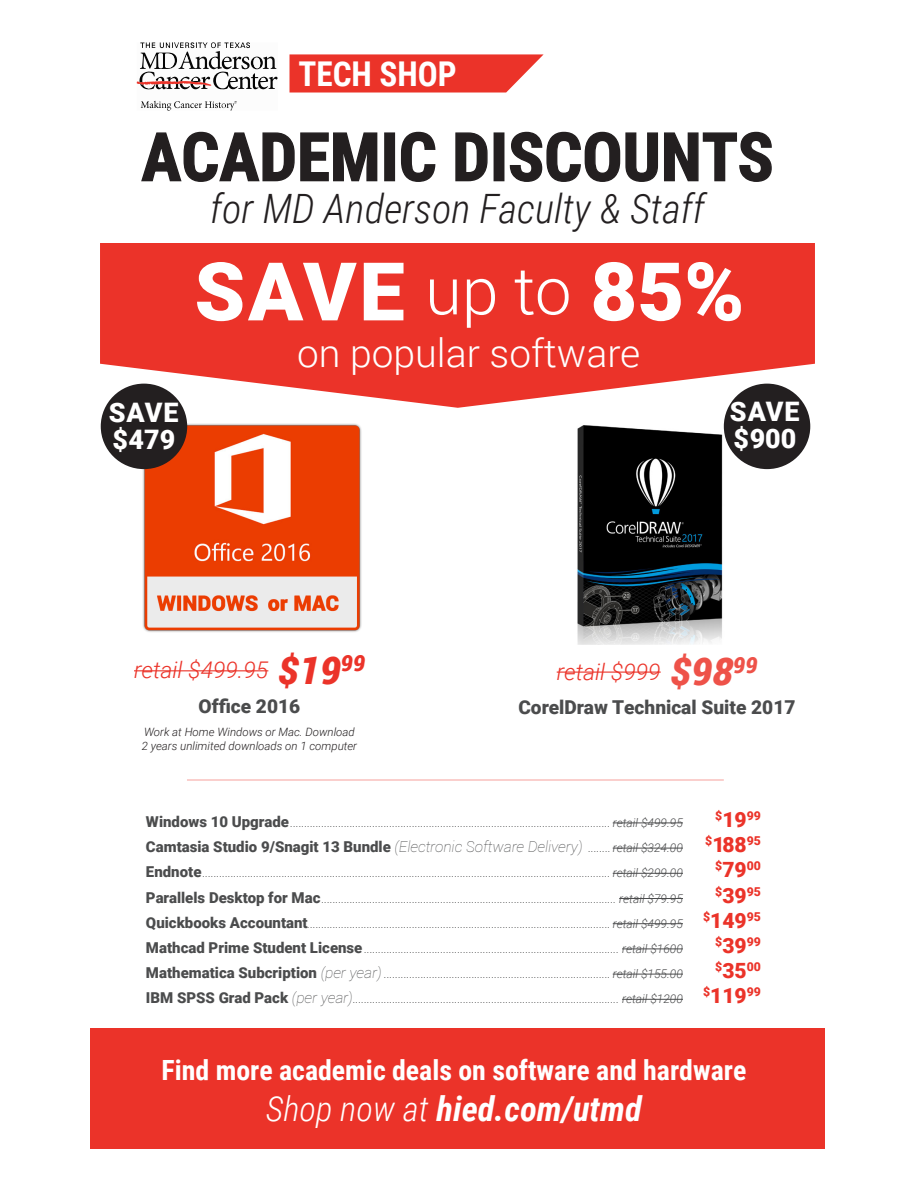
<style>
.page{position:relative;width:918px;height:1188px;background:#fff}
.page>*{position:absolute;margin:0;border:0;box-sizing:border-box;transform-origin:0 0}
.t1{font:900 81px "Roboto";letter-spacing:.015em;color:#fff}
.t2{font:700 66.9px "Roboto Condensed";color:#231f20}
.t3{font:italic 300 40.5px "Roboto Condensed";color:#231f20}
.t4{font:300 39px "Roboto";color:#fff}
.t5{font:italic 700 34.5px "Roboto Condensed";color:#fff}
.t6{font:700 34.2px "Roboto Condensed";color:#fff}
.t7{font:700 27.9px "Roboto Condensed";color:#fff}
.t8{font:900 26.85px/26.8px "Roboto";color:#fff}
.t9{font:italic 300 22.95px "Roboto";color:#eb3329}
.t10{font:900 19.2px "Roboto";color:#4b4c4d}
.t11{font:900 15px "Roboto";color:#4b4c4d}
.t12{font:900 12.3px "Roboto";color:#eb3329}
.t13{font:italic 300 12px "Roboto";color:#4b4c4d}
.t14{font:italic 300 11.55px/13.8px "Roboto";color:#231f20}
.s1{font-weight:300;font-size:66px}
.s2{font-weight:900;font-size:38.25px}
.s3{font-weight:900;font-size:38.25px;color:#ee5249}
.s4{font-weight:900;font-style:normal;font-size:15px}
.s5{font-size:21px}
.s6{font-weight:100;font-style:italic}
.s7{font-weight:300;font-style:italic;font-size:12px}
.s8{font-weight:100;font-size:15px}
.s9{font-weight:300}
</style>
<div class="page">
<div style="left:90px;top:1028px;width:735px;height:121px;background:#eb3329"></div>
<svg style="left:141px;top:131px;width:237px;height:51px"></svg>
<div style="left:384px;top:132px;width:11px;height:49px;border:1px solid #231f20"></div>
<svg style="left:400px;top:131px;width:36px;height:51px"></svg>
<svg style="left:455px;top:132px;width:33px;height:50px"></svg>
<div style="left:494px;top:132px;width:10px;height:49px;border:1px solid #231f20"></div>
<svg style="left:509px;top:131px;width:263px;height:51px"></svg>
<svg style="left:290px;top:54px;width:254px;height:39px;background:#ec463d"></svg>
<svg style="left:137px;top:42px;width:141px;height:69px"></svg>
<svg style="left:100px;top:243px;width:715px;height:165px;background:#ed4a41"></svg>
<img style="left:141px;top:413px;width:221px;height:219px">
<img style="left:577px;top:423px;width:183px;height:222px">
<hr style="left:613px;top:823px;width:70px;height:1px;background:#4b4c4d">
<hr style="left:613px;top:848px;width:70px;height:1px;background:#4b4c4d">
<hr style="left:613px;top:873px;width:70px;height:1px;background:#4b4c4d">
<hr style="left:619px;top:898px;width:64px;height:1px;background:#4b4c4d">
<hr style="left:613px;top:923px;width:70px;height:1px;background:#4b4c4d">
<hr style="left:622px;top:949px;width:61px;height:1px;background:#4b4c4d">
<hr style="left:613px;top:974px;width:70px;height:1px;background:#4b4c4d">
<hr style="left:622px;top:999px;width:61px;height:1px;background:#4b4c4d">
<div style="left:101px;top:384px;width:86px;height:85px;background:#231f20;border-radius:50%"></div>
<div style="left:724px;top:384px;width:86px;height:85px;background:#231f20;border-radius:50%"></div>
<hr style="left:557px;top:672px;width:104px;height:1px;background:#eb3329">
<hr style="left:134px;top:670px;width:134px;height:1px;background:#eb3329">
<hr style="left:187px;top:779px;width:537px;height:2px;background:#eb3329">
<h3 class="t6" style="left:298px;top:50px;width:160px">TECH SHOP</h3>
<p class="t2" style="left:141px;top:110px;width:634px">ACADEMIC DISCOUNTS</p>
<p class="t3" style="left:210px;top:180px;width:496px">for MD Anderson Faculty &amp; Staff</p>
<p class="t1" style="left:195px;top:235px;width:551px">SAVE <span class="s1">up to</span> 85%</p>
<p class="t4" style="left:297px;top:326px;width:345px">on popular software</p>
<p class="t8" style="left:109px;top:398px;width:71px">SAVE $479</p>
<p class="t8" style="left:730px;top:397px;width:71px">SAVE $900</p>
<p class="t9" style="left:134px;top:654px;width:232px">retail $499.95 <span class="s2">$19</span><sup>99</sup></p>
<p class="t10" style="left:199px;top:693px;width:103px">Office 2016</p>
<p class="t14" style="left:142px;top:725px;width:217px">Work at Home Windows or Mac. Download<br>2 years unlimited downloads on 1 computer</p>
<p class="t9" style="left:557px;top:656px;width:202px">retail $999 <span class="s3">$98</span><sup>99</sup></p>
<p class="t10" style="left:518px;top:694px;width:279px">CorelDraw Technical Suite 2017</p>
<p class="t13" style="left:146px;top:814px;width:538px"><span class="s4">Windows 10 Upgrade</span>................................................................................................................. retail $499.95</p>
<p class="t12" style="left:715px;top:807px;width:47px">$<span class="s5">19</span>99</p>
<p class="t11" style="left:146px;top:836px;width:538px">Camtasia Studio 9/Snagit 13 Bundle <span class="s6">(Electronic Software Delivery)</span> <span class="s7">........retail $324.00</span></p>
<p class="t12" style="left:705px;top:832px;width:57px">$<span class="s5">188</span>95</p>
<p class="t13" style="left:146px;top:865px;width:538px"><span class="s4">Endnote</span>................................................................................................................................................ retail $299.00</p>
<p class="t12" style="left:715px;top:857px;width:47px">$<span class="s5">79</span>00</p>
<p class="t13" style="left:146px;top:890px;width:538px"><span class="s4">Parallels Desktop for Mac</span>........................................................................................................ retail $79.95</p>
<p class="t12" style="left:715px;top:883px;width:47px">$<span class="s5">39</span>95</p>
<p class="t13" style="left:146px;top:915px;width:538px"><span class="s4">Quickbooks Accountant</span>........................................................................................................... retail $499.95</p>
<p class="t12" style="left:703px;top:908px;width:59px">$<span class="s5">149</span>95</p>
<p class="t13" style="left:146px;top:940px;width:538px"><span class="s4">Mathcad Prime Student License</span> .......................................................................................... retail $1600</p>
<p class="t12" style="left:715px;top:933px;width:47px">$<span class="s5">39</span>99</p>
<p class="t13" style="left:146px;top:965px;width:538px"><span class="s4">Mathematica Subcription</span> <span class="s8">(per year)</span> ................................................................................ retail $155.00</p>
<p class="t12" style="left:715px;top:958px;width:47px">$<span class="s5">35</span>00</p>
<p class="t13" style="left:146px;top:991px;width:538px"><span class="s4">IBM SPSS Grad Pack</span> <span class="s8">(per year)</span>.............................................................................................. retail $1200</p>
<p class="t12" style="left:703px;top:983px;width:59px">$<span class="s5">119</span>99</p>
<p class="t7" style="left:162px;top:1050px;width:586px">Find more academic deals on software and hardware</p>
<p class="t5" style="left:266px;top:1085px;width:377px"><span class="s9">Shop now at</span> hied.com/utmd</p>
</div>
